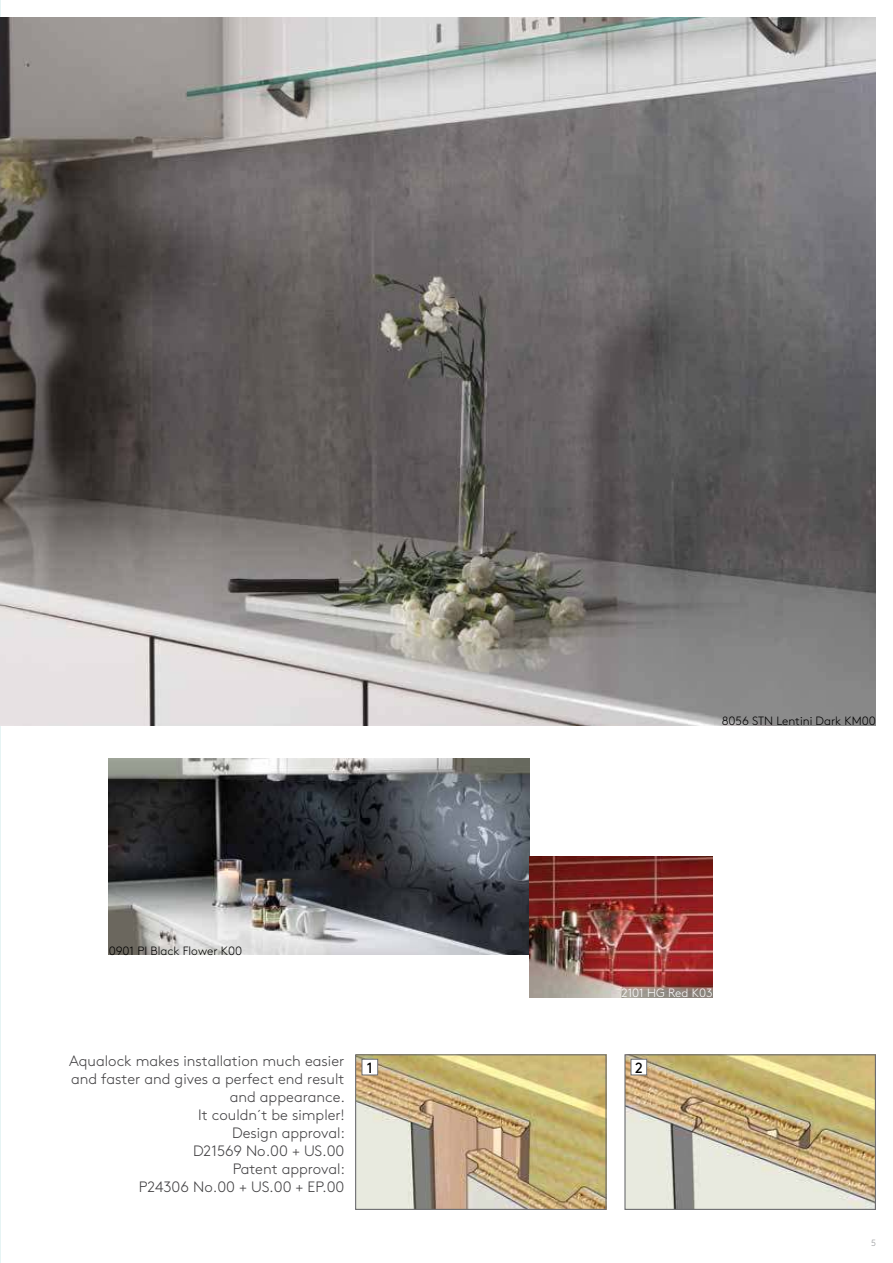
<style>
.page{position:relative;width:893px;height:1263px;background:#fff}
.page>*{position:absolute;margin:0;border:0;box-sizing:border-box;transform-origin:0 0}
.t1{font:300 15px/18px "Brown";color:#414042;text-align:right}
.t2{font:14.85px "Brown";color:#000}
.t3{font:300 12px "Brown";color:#000}
.t4{font:300 12px "Brown";color:#fff}
.t5{font:300 9px "Brown";color:#939598}
</style>
<div class="page">
<img style="left:0;top:17px;width:876px;height:708px">
<img style="left:357px;top:1056px;width:248px;height:152px">
<div style="left:355px;top:1054px;width:252px;height:156px;border:1px solid #6d6e71"></div>
<div style="left:362px;top:1059px;width:16px;height:16px;background:#fff"></div>
<div style="left:362px;top:1059px;width:16px;height:16px;border:1px solid #6d6e71"></div>
<img style="left:626px;top:1056px;width:248px;height:152px">
<div style="left:624px;top:1054px;width:252px;height:156px;border:1px solid #6d6e71"></div>
<div style="left:631px;top:1059px;width:16px;height:16px;background:#fff"></div>
<div style="left:631px;top:1059px;width:16px;height:16px;border:1px solid #6d6e71"></div>
<img style="left:109px;top:759px;width:421px;height:195px">
<img style="left:530px;top:857px;width:183px;height:140px">
<p class="t3" style="left:722px;top:716px;width:156px">8056 STN Lentini Dark KM00</p>
<p class="t3" style="left:109px;top:946px;width:135px">0901 PI Black Flower K00</p>
<p class="t1" style="left:69px;top:1053px;width:278px">Aqualock makes installation much easier and faster and gives a perfect end result and appearance.<br>It couldn´t be simpler!<br>Design approval:<br>D21569 No.00 + US.00<br>Patent approval:<br>P24306 No.00 + US.00 + EP.00</p>
<p class="t4" style="left:622px;top:988px;width:93px">2101 HG Red K03</p>
<p class="t2" style="left:367px;top:1062px;width:7px">1</p>
<p class="t2" style="left:635px;top:1062px;width:9px">2</p>
<p class="t5" style="left:871px;top:1239px;width:6px">5</p>
</div>
